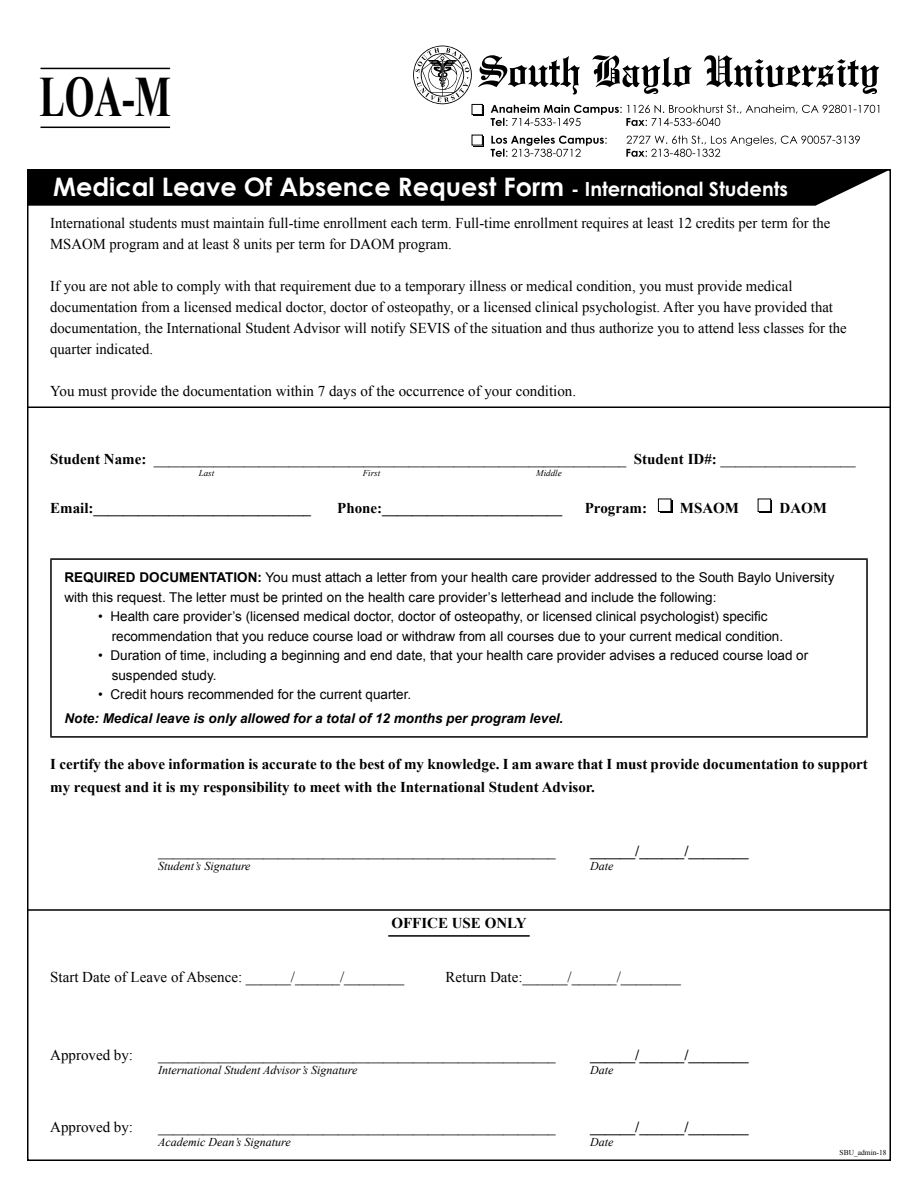
<style>
.page{position:relative;width:918px;height:1188px;background:#fff}
.page>*{position:absolute;margin:0;border:0;box-sizing:border-box;transform-origin:0 0}
.t1{font:700 57px "Times New Roman";color:#000;scale:.67 1}
.t2{font:700 25.5px "Century Gothic";color:#fff}
.t3{font:15px/21px "Times New Roman";color:#000}
.t4{font:700 15px/22.5px "Times New Roman";color:#000}
.t5{font:13.5px/19.5px "Arial";color:#000}
.t6{font:italic 700 13.5px "Arial";color:#000}
.t7{font:italic 12px "Times New Roman";color:#000}
.t8{font:italic 9px "Times New Roman";color:#000}
.t9{font:7.5px "Times New Roman";color:#000}
.s1{font-size:19.5px}
.s2{font-weight:700}
</style>
<div class="page">
<svg style="left:413px;top:46px;width:59px;height:58px"></svg>
<div style="left:27px;top:169px;width:864px;height:37px;background:#000"></div>
<hr style="left:40px;top:127px;width:130px;height:1px;background:#000">
<hr style="left:40px;top:68px;width:130px;height:1px;background:#000">
<svg style="left:478px;top:55px;width:401px;height:40px"></svg>
<svg style="left:491px;top:105px;width:388px;height:21px"></svg>
<svg style="left:491px;top:136px;width:369px;height:21px"></svg>
<div style="left:473px;top:106px;width:11px;height:10px;background:#000"></div>
<div style="left:472px;top:104px;width:10px;height:10px;background:#fff"></div>
<div style="left:472px;top:104px;width:11px;height:11px;border:1px solid #000"></div>
<svg style="left:473px;top:136px;width:11px;height:11px"></svg>
<div style="left:472px;top:135px;width:10px;height:10px;background:#fff"></div>
<div style="left:472px;top:135px;width:11px;height:10px;border:1px solid #000"></div>
<div style="left:660px;top:500px;width:12px;height:13px;background:#000"></div>
<div style="left:658px;top:499px;width:13px;height:13px;background:#fff"></div>
<div style="left:658px;top:499px;width:13px;height:13px;border:1px solid #000"></div>
<div style="left:759px;top:500px;width:13px;height:13px;background:#000"></div>
<div style="left:758px;top:499px;width:13px;height:13px;background:#fff"></div>
<div style="left:758px;top:499px;width:13px;height:13px;border:1px solid #000"></div>
<hr style="left:50px;top:558px;width:818px;height:2px;background:#000">
<hr style="left:50px;top:560px;width:2px;height:176px;background:#000">
<hr style="left:866px;top:560px;width:2px;height:176px;background:#000">
<hr style="left:50px;top:736px;width:818px;height:2px;background:#000">
<hr style="left:27px;top:406px;width:864px;height:2px;background:#000">
<hr style="left:27px;top:909px;width:864px;height:2px;background:#000">
<hr style="left:388px;top:935px;width:142px;height:2px;background:#000">
<h1 class="t1" style="left:39px;top:58px;width:198px">LOA-M</h1>
<h2 class="t2" style="left:53px;top:167px;width:736px">Medical Leave Of Absence Request Form <span class="s1">- International Students</span></h2>
<p class="t3" style="left:50px;top:213px;width:782px">International students must maintain full-time enrollment each term. Full-time enrollment requires at least 12 credits per term for the<br>MSAOM program and at least 8 units per term for DAOM program.</p>
<p class="t3" style="left:50px;top:276px;width:798px">If you are not able to comply with that requirement due to a temporary illness or medical condition, you must provide medical documentation from a licensed medical doctor, doctor of osteopathy, or a licensed clinical psychologist. After you have provided that documentation, the International Student Advisor will notify SEVIS of the situation and thus authorize you to attend less classes for the quarter indicated.</p>
<p class="t3" style="left:50px;top:381px;width:527px">You must provide the documentation within 7 days of the occurrence of your condition.</p>
<p class="t3" style="left:50px;top:448px;width:807px"><span class="s2">Student Name:</span> _______________________________________________________________ <span class="s2">Student ID#:</span> __________________</p>
<p class="t8" style="left:199px;top:467px;width:17px">Last</p>
<p class="t8" style="left:363px;top:467px;width:19px">First</p>
<p class="t8" style="left:536px;top:467px;width:27px">Middle</p>
<p class="t4" style="left:50px;top:497px;width:262px">Email:_____________________________</p>
<p class="t4" style="left:337px;top:497px;width:227px">Phone:________________________</p>
<p class="t4" style="left:585px;top:497px;width:64px">Program:</p>
<p class="t4" style="left:680px;top:497px;width:61px">MSAOM</p>
<p class="t4" style="left:780px;top:497px;width:49px">DAOM</p>
<p class="t5" style="left:64px;top:568px;width:772px"><span class="s2">REQUIRED DOCUMENTATION:</span> You must attach a letter from your health care provider addressed to the South Baylo University with this request. The letter must be printed on the health care provider’s letterhead and include the following:</p>
<p class="t5" style="left:112px;top:607px;width:673px;text-indent:-14px">• Health care provider’s (licensed medical doctor, doctor of osteopathy, or licensed clinical psychologist) specific recommendation that you reduce course load or withdraw from all courses due to your current medical condition.</p>
<p class="t5" style="left:112px;top:646px;width:698px;text-indent:-14px">• Duration of time, including a beginning and end date, that your health care provider advises a reduced course load or suspended study.</p>
<p class="t5" style="left:98px;top:685px;width:315px">• Credit hours recommended for the current quarter.</p>
<p class="t6" style="left:64px;top:710px;width:500px">Note: Medical leave is only allowed for a total of 12 months per program level.</p>
<p class="t4" style="left:50px;top:753px;width:819px">I certify the above information is accurate to the best of my knowledge. I am aware that I must provide documentation to support my request and it is my responsibility to meet with the International Student Advisor.</p>
<p class="t4" style="left:590px;top:840px;width:160px">______/______/________</p>
<p class="t3" style="left:158px;top:840px;width:399px">_____________________________________________________</p>
<p class="t7" style="left:158px;top:857px;width:94px">Student’s Signature</p>
<p class="t7" style="left:590px;top:857px;width:25px">Date</p>
<p class="t4" style="left:391px;top:912px;width:137px">OFFICE USE ONLY</p>
<p class="t3" style="left:50px;top:966px;width:356px">Start Date of Leave of Absence: ______/______/________</p>
<p class="t3" style="left:446px;top:966px;width:237px">Return Date:______/______/________</p>
<p class="t3" style="left:50px;top:1044px;width:84px">Approved by:</p>
<p class="t3" style="left:50px;top:1116px;width:84px">Approved by:</p>
<p class="t4" style="left:590px;top:1044px;width:160px">______/______/________</p>
<p class="t3" style="left:158px;top:1044px;width:399px">_____________________________________________________</p>
<p class="t7" style="left:158px;top:1061px;width:201px">International Student Advisor’s Signature</p>
<p class="t7" style="left:590px;top:1061px;width:25px">Date</p>
<p class="t4" style="left:590px;top:1116px;width:160px">______/______/________</p>
<p class="t3" style="left:158px;top:1116px;width:399px">_____________________________________________________</p>
<p class="t7" style="left:158px;top:1133px;width:134px">Academic Dean’s Signature</p>
<p class="t7" style="left:590px;top:1133px;width:25px">Date</p>
<p class="t9" style="left:840px;top:1148px;width:49px">SBU_admin-18</p>
</div>
